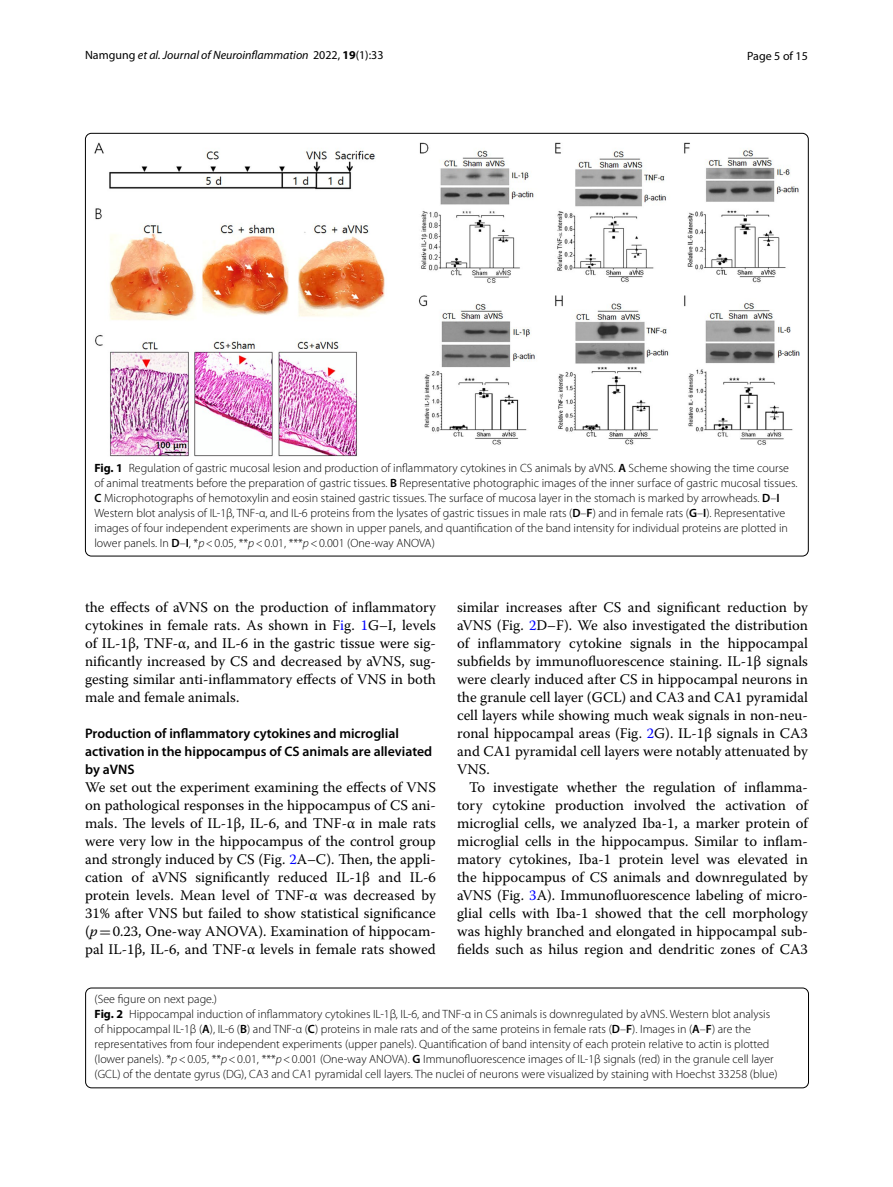
<style>
.page{position:relative;width:893px;height:1187px;background:#fff}
.page>*{position:absolute;margin:0;border:0;box-sizing:border-box;transform-origin:0 0}
.t1{font:14.7px/18px "Warnock Pro";color:#000;text-align:justify}
.t2{font:600 13.8px/18px "Myriad Pro";color:#000}
.t3{font:300 12px/15px "Myriad Pro";color:#000}
.t4{font:italic 12px "Myriad Pro";color:#000}
.t5{font:12px "Myriad Pro";color:#000}
.s1{font-style:normal}
.s2{font-weight:700;font-style:normal}
.s3{font-weight:700}
.s4{font-weight:600}
.s5{font-style:italic}
.s6{color:#00f}
.s7{font-family:"MTSY"}
</style>
<div class="page">
<img style="left:94px;top:142px;width:706px;height:314px">
<div style="left:85px;top:987px;width:724px;height:100px;border:1px solid #000;border-radius:6px"></div>
<p class="t4" style="left:85px;top:48px;width:300px"><span class="s1">Namgung</span> et al. Journal of Neuroinflammation <span class="s1">2022,</span> <span class="s2">19</span><span class="s1">(1):33</span></p>
<p class="t5" style="left:747px;top:48px;width:62px">Page 5 of 15</p>
<p class="t3" style="left:94px;top:460px;width:705px"><span class="s3">Fig. 1</span> Regulation of gastric mucosal lesion and production of inflammatory cytokines in CS animals by aVNS. <span class="s4">A</span> Scheme showing the time course of animal treatments before the preparation of gastric tissues. <span class="s4">B</span> Representative photographic images of the inner surface of gastric mucosal tissues.<br><span class="s4">C</span> Microphotographs of hemotoxylin and eosin stained gastric tissues. The surface of mucosa layer in the stomach is marked by arrowheads. <span class="s4">D</span>–<span class="s4">I </span>Western blot analysis of IL-1β, TNF-α, and IL-6 proteins from the lysates of gastric tissues in male rats (<span class="s4">D</span>–<span class="s4">F</span>) and in female rats (<span class="s4">G</span>–<span class="s4">I</span>). Representative images of four independent experiments are shown in upper panels, and quantification of the band intensity for individual proteins are plotted in lower panels. In <span class="s4">D</span>–<span class="s4">I</span>, *<span class="s5">p</span>&lt;0.05, **<span class="s5">p</span>&lt;0.01, ***<span class="s5">p</span>&lt;0.001 (One-way ANOVA)</p>
<p class="t1" style="left:85px;top:597px;width:352px">the effects of aVNS on the production of inflammatory cytokines in female rats. As shown in F<span class="s6">i</span>g. <span class="s6">1</span>G–I, levels of IL-1β, TNF-α, and IL-6 in the gastric tissue were sig&shy;nificantly increased by CS and decreased by aVNS, sug&shy;gesting similar anti-inflammatory effects of VNS in both male and female animals.</p>
<p class="t2" style="left:85px;top:724px;width:349px">Production of inflammatory cytokines and microglial activation in the hippocampus of CS animals are alleviated by aVNS</p>
<p class="t1" style="left:85px;top:777px;width:352px">We set out the experiment examining the effects of VNS on pathological responses in the hippocampus of CS ani&shy;mals. The levels of IL-1β, IL-6, and TNF-α in male rats were very low in the hippocampus of the control group and strongly induced by CS (Fig. <span class="s6">2</span>A–C). Then, the appli&shy;cation of aVNS significantly reduced IL-1β and IL-6 protein levels. Mean level of TNF-α was decreased by 31% after VNS but failed to show statistical significance (<span class="s5">p</span><span class="s7">=</span>0.23, One-way ANOVA). Examination of hippocam&shy;pal IL-1β, IL-6, and TNF-α levels in female rats showed</p>
<p class="t1" style="left:457px;top:597px;width:352px">similar increases after CS and significant reduction by aVNS (Fig. <span class="s6">2</span>D–F). We also investigated the distribution of inflammatory cytokine signals in the hippocampal subfields by immunofluorescence staining. IL-1β signals were clearly induced after CS in hippocampal neurons in the granule cell layer (GCL) and CA3 and CA1 pyramidal cell layers while showing much weak signals in non-neu&shy;ronal hippocampal areas (Fig. <span class="s6">2</span>G). IL-1β signals in CA3 and CA1 pyramidal cell layers were notably attenuated by VNS.</p>
<p class="t1" style="left:457px;top:777px;width:352px;text-indent:12px">To investigate whether the regulation of inflamma&shy;tory cytokine production involved the activation of microglial cells, we analyzed Iba-1, a marker protein of microglial cells in the hippocampus. Similar to inflam&shy;matory cytokines, Iba-1 protein level was elevated in the hippocampus of CS animals and downregulated by aVNS (Fig. <span class="s6">3</span>A). Immunofluorescence labeling of micro&shy;glial cells with Iba-1 showed that the cell morphology was highly branched and elongated in hippocampal sub&shy;fields such as hilus region and dendritic zones of CA3</p>
<p class="t3" style="left:95px;top:991px;width:685px">(See figure on next page.)<br><span class="s3">Fig. 2</span> Hippocampal induction of inflammatory cytokines IL-1β, IL-6, and TNF-α in CS animals is downregulated by aVNS. Western blot analysis of hippocampal IL-1β (<span class="s4">A</span>), IL-6 (<span class="s4">B</span>) and TNF-α (<span class="s4">C</span>) proteins in male rats and of the same proteins in female rats (<span class="s4">D</span>–<span class="s4">F</span>). Images in (<span class="s4">A</span>–<span class="s4">F</span>) are the representatives from four independent experiments (upper panels). Quantification of band intensity of each protein relative to actin is plotted (lower panels). *<span class="s5">p</span>&lt;0.05, **<span class="s5">p</span>&lt;0.01, ***<span class="s5">p</span>&lt;0.001 (One-way ANOVA). <span class="s4">G</span> Immunofluorescence images of IL-1β signals (red) in the granule cell layer (GCL) of the dentate gyrus (DG), CA3 and CA1 pyramidal cell layers. The nuclei of neurons were visualized by staining with Hoechst 33258 (blue)</p>
</div>
